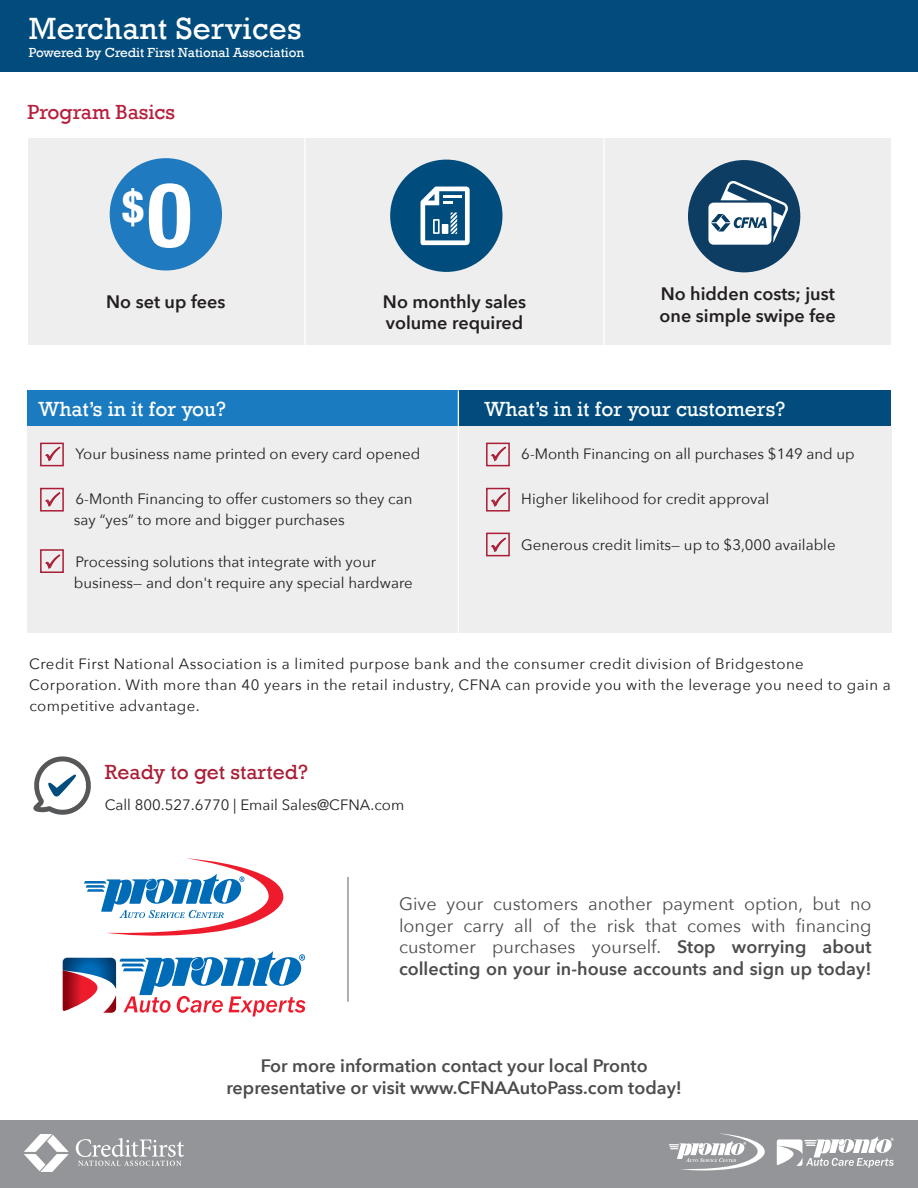
<style>
.page{position:relative;width:918px;height:1188px;background:#fff}
.page>*{position:absolute;margin:0;border:0;box-sizing:border-box;transform-origin:0 0}
.t1{font:700 condensed 43.65px "Helvetica Neue";color:#fff;scale:1.04 1}
.t2{font:31.5px "Rockwell";letter-spacing:.01em;color:#fff}
.t3{font:21px "Rockwell";color:#fff}
.t4{font:21px "Rockwell";color:#ab1d36}
.t5{font:21px "Rockwell";color:#b71f3c}
.t6{font:18px/21.6px "Avenir Next";color:#4b4c4d;text-align:justify}
.t7{font:600 18px "Avenir Next";color:#4b4c4d}
.t8{font:600 18px "Avenir Next";color:#231f20}
.t9{font:15px/21px "Avenir Next";color:#231f20}
.t10{font:15px/21px "Avenir Next";letter-spacing:.03em;color:#231f20}
.t11{font:13.5px "Rockwell";color:#fff}
.s1{font-size:89.55px}
.s2{font-weight:600}
</style>
<div class="page">
<div style="left:28px;top:390px;width:431px;height:36px;background:#1b7bc0"></div>
<div style="left:458px;top:390px;width:433px;height:36px;background:#014c7d"></div>
<div style="left:27px;top:426px;width:864px;height:207px;background:#eeeeef"></div>
<div style="left:40px;top:443px;width:24px;height:23px;border:2px solid #ab1d36"></div>
<div style="left:40px;top:488px;width:24px;height:24px;border:2px solid #ab1d36"></div>
<div style="left:40px;top:549px;width:24px;height:24px;border:2px solid #ab1d36"></div>
<div style="left:486px;top:443px;width:24px;height:23px;border:2px solid #ab1d36"></div>
<div style="left:486px;top:488px;width:24px;height:24px;border:2px solid #ab1d36"></div>
<div style="left:486px;top:533px;width:24px;height:23px;border:2px solid #ab1d36"></div>
<hr style="left:458px;top:390px;width:1px;height:243px;background:#fff">
<svg style="left:33px;top:756px;width:58px;height:59px"></svg>
<div style="left:0;top:0;width:918px;height:71px;background:#014c7d"></div>
<div style="left:28px;top:138px;width:862px;height:206px;background:#eeeeef"></div>
<div style="left:110px;top:158px;width:112px;height:112px;background:#1f7abf;border-radius:50%"></div>
<div style="left:390px;top:160px;width:112px;height:112px;background:#004d7d;border-radius:50%"></div>
<svg style="left:421px;top:187px;width:49px;height:58px"></svg>
<div style="left:688px;top:160px;width:112px;height:112px;background:#0d3d63;border-radius:50%"></div>
<svg style="left:708px;top:181px;width:81px;height:64px"></svg>
<hr style="left:304px;top:138px;width:2px;height:215px;background:#fff">
<hr style="left:603px;top:138px;width:2px;height:215px;background:#fff">
<div style="left:0;top:1120px;width:918px;height:68px;background:#939598"></div>
<svg style="left:76px;top:1138px;width:108px;height:28px"></svg>
<svg style="left:24px;top:1134px;width:45px;height:38px"></svg>
<svg style="left:669px;top:1133px;width:96px;height:38px"></svg>
<svg style="left:777px;top:1136px;width:117px;height:32px"></svg>
<svg style="left:84px;top:858px;width:199px;height:78px"></svg>
<svg style="left:63px;top:951px;width:243px;height:66px"></svg>
<hr style="left:347px;top:877px;width:2px;height:125px;background:#939598">
<svg style="left:45px;top:446px;width:16px;height:16px"></svg>
<svg style="left:45px;top:492px;width:16px;height:15px"></svg>
<svg style="left:45px;top:554px;width:16px;height:15px"></svg>
<svg style="left:490px;top:446px;width:16px;height:16px"></svg>
<svg style="left:491px;top:492px;width:15px;height:15px"></svg>
<svg style="left:490px;top:537px;width:16px;height:16px"></svg>
<p class="t2" style="left:29px;top:11px;width:274px">Merchant Services</p>
<p class="t11" style="left:29px;top:45px;width:277px">Powered by Credit First National Association</p>
<p class="t5" style="left:28px;top:100px;width:149px">Program Basics</p>
<p class="t1" style="left:122px;top:180px;width:69px">$<span class="s1">0</span></p>
<p class="t8" style="left:106px;top:286px;width:121px">No set up fees</p>
<p class="t8" style="left:383px;top:286px;width:145px">No monthly sales</p>
<p class="t8" style="left:386px;top:307px;width:139px">volume required</p>
<p class="t8" style="left:661px;top:278px;width:176px">No hidden costs; just</p>
<p class="t8" style="left:660px;top:300px;width:178px">one simple swipe fee</p>
<p class="t3" style="left:38px;top:396px;width:189px">What’s in it for you?</p>
<p class="t9" style="left:76px;top:442px;width:346px">Your business name printed on every card opened</p>
<p class="t9" style="left:74px;top:488px;width:340px">6-Month Financing to offer customers so they can say “yes” to more and bigger purchases</p>
<p class="t9" style="left:74px;top:550px;width:340px">Processing solutions that integrate with your business— and don't require any special hardware</p>
<p class="t3" style="left:484px;top:396px;width:302px">What’s in it for your customers?</p>
<p class="t9" style="left:521px;top:442px;width:335px">6-Month Financing on all purchases $149 and up</p>
<p class="t9" style="left:521px;top:488px;width:250px">Higher likelihood for credit approval</p>
<p class="t9" style="left:521px;top:533px;width:316px">Generous credit limits— up to $3,000 available</p>
<p class="t10" style="left:29px;top:653px;width:863px">Credit First National Association is a limited purpose bank and the consumer credit division of Bridgestone<br>Corporation. With more than 40 years in the retail industry, CFNA can provide you with the leverage you need to gain a competitive advantage.</p>
<p class="t4" style="left:105px;top:760px;width:205px">Ready to get started?</p>
<p class="t9" style="left:105px;top:794px;width:301px">Call 800.527.6770 | Email Sales@CFNA.com</p>
<p class="t6" style="left:399px;top:892px;width:474px">Give your customers another payment option, but no longer carry all of the risk that comes with financing customer purchases yourself. <span class="s2">Stop worrying about collecting on your in-house accounts and sign up today!</span></p>
<p class="t7" style="left:261px;top:1051px;width:388px">For more information contact your local Pronto</p>
<p class="t7" style="left:226px;top:1072px;width:457px">representative or visit www.CFNAAutoPass.com today!</p>
</div>
